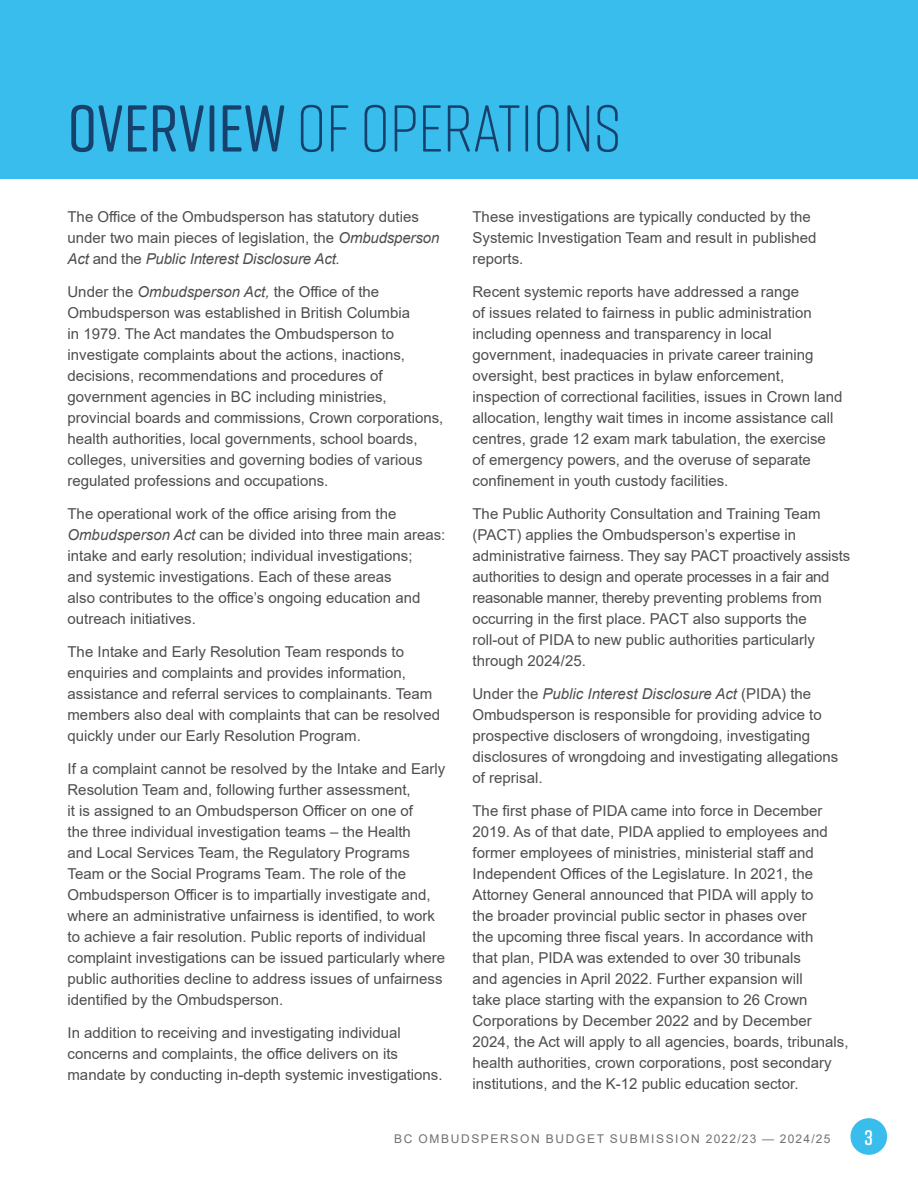
<style>
.page{position:relative;width:918px;height:1188px;background:#fff}
.page>*{position:absolute;margin:0;border:0;box-sizing:border-box;transform-origin:0 0}
.Section_Heading{font:300 66px "Rift Soft";color:#16416c}
.t1{font:600 21px "Rift Soft";color:#fff}
.Body{font:15px/21px "Arial";color:#504d4c}
.t2{font:12px "Arial";letter-spacing:.135em;color:#737070}
.s1{font-weight:500}
.s2{font-style:italic}
</style>
<div class="page">
<div style="left:851px;top:1118px;width:36px;height:37px;background:#39bded;border-radius:50%"></div>
<div style="left:0;top:0;width:918px;height:178px;background:#39bded"></div>
<p class="Section_Heading" style="left:68px;top:82px;width:555px"><span class="s1">OVERVIEW</span> OF OPERATIONS</p>
<p class="Body" style="left:68px;top:207px;width:373px">The Office of the Ombudsperson has statutory duties under two main pieces of legislation, the <span class="s2">Ombudsperson<br>Act</span> and the <span class="s2">Public Interest Disclosure Act.</span></p>
<p class="Body" style="left:68px;top:282px;width:377px">Under the <span class="s2">Ombudsperson Act,</span> the Office of the Ombudsperson was established in British Columbia<br>in 1979. The Act mandates the Ombudsperson to investigate complaints about the actions, inactions, decisions, recommendations and procedures of government agencies in BC including ministries, provincial boards and commissions, Crown corporations, health authorities, local governments, school boards, colleges, universities and governing bodies of various regulated professions and occupations.</p>
<p class="Body" style="left:68px;top:504px;width:379px">The operational work of the office arising from the <span class="s2">Ombudsperson Act</span> can be divided into three main areas: intake and early resolution; individual investigations;<br>and systemic investigations. Each of these areas<br>also contributes to the office’s ongoing education and outreach initiatives.</p>
<p class="Body" style="left:68px;top:642px;width:374px">The Intake and Early Resolution Team responds to enquiries and complaints and provides information, assistance and referral services to complainants. Team members also deal with complaints that can be resolved quickly under our Early Resolution Program.</p>
<p class="Body" style="left:68px;top:759px;width:379px">If a complaint cannot be resolved by the Intake and Early Resolution Team and, following further assessment,<br>it is assigned to an Ombudsperson Officer on one of<br>the three individual investigation teams – the Health<br>and Local Services Team, the Regulatory Programs Team or the Social Programs Team. The role of the Ombudsperson Officer is to impartially investigate and, where an administrative unfairness is identified, to work to achieve a fair resolution. Public reports of individual complaint investigations can be issued particularly where public authorities decline to address issues of unfairness identified by the Ombudsperson.</p>
<p class="Body" style="left:68px;top:1023px;width:377px">In addition to receiving and investigating individual concerns and complaints, the office delivers on its mandate by conducting in-depth systemic investigations.</p>
<p class="Body" style="left:472px;top:207px;width:346px">These investigations are typically conducted by the<br>Systemic Investigation Team and result in published reports.</p>
<p class="Body" style="left:472px;top:282px;width:372px">Recent systemic reports have addressed a range<br>of issues related to fairness in public administration including openness and transparency in local government, inadequacies in private career training oversight, best practices in bylaw enforcement, inspection of correctional facilities, issues in Crown land allocation, lengthy wait times in income assistance call centres, grade 12 exam mark tabulation, the exercise<br>of emergency powers, and the overuse of separate confinement in youth custody facilities.</p>
<p class="Body" style="left:472px;top:504px;width:379px">The Public Authority Consultation and Training Team (PACT) applies the Ombudsperson’s expertise in administrative fairness. They say PACT proactively assists authorities to design and operate processes in a fair and reasonable manner, thereby preventing problems from occurring in the first place. PACT also supports the roll-out of PIDA to new public authorities particularly through 2024/25.</p>
<p class="Body" style="left:472px;top:684px;width:367px">Under the <span class="s2">Public Interest Disclosure Act</span> (PIDA) the Ombudsperson is responsible for providing advice to prospective disclosers of wrongdoing, investigating disclosures of wrongdoing and investigating allegations of reprisal.</p>
<p class="Body" style="left:472px;top:801px;width:378px">The first phase of PIDA came into force in December 2019. As of that date, PIDA applied to employees and former employees of ministries, ministerial staff and Independent Offices of the Legislature. In 2021, the Attorney General announced that PIDA will apply to<br>the broader provincial public sector in phases over<br>the upcoming three fiscal years. In accordance with<br>that plan, PIDA was extended to over 30 tribunals<br>and agencies in April 2022. Further expansion will<br>take place starting with the expansion to 26 Crown Corporations by December 2022 and by December 2024, the Act will apply to all agencies, boards, tribunals, health authorities, crown corporations, post secondary institutions, and the K-12 public education sector.</p>
<p class="t2" style="left:394px;top:1130px;width:438px">BC OMBUDSPERSON BUDGET SUBMISSION 2022/23 — 2024/25</p>
<h2 class="t1" style="left:865px;top:1122px;width:10px">3</h2>
</div>
